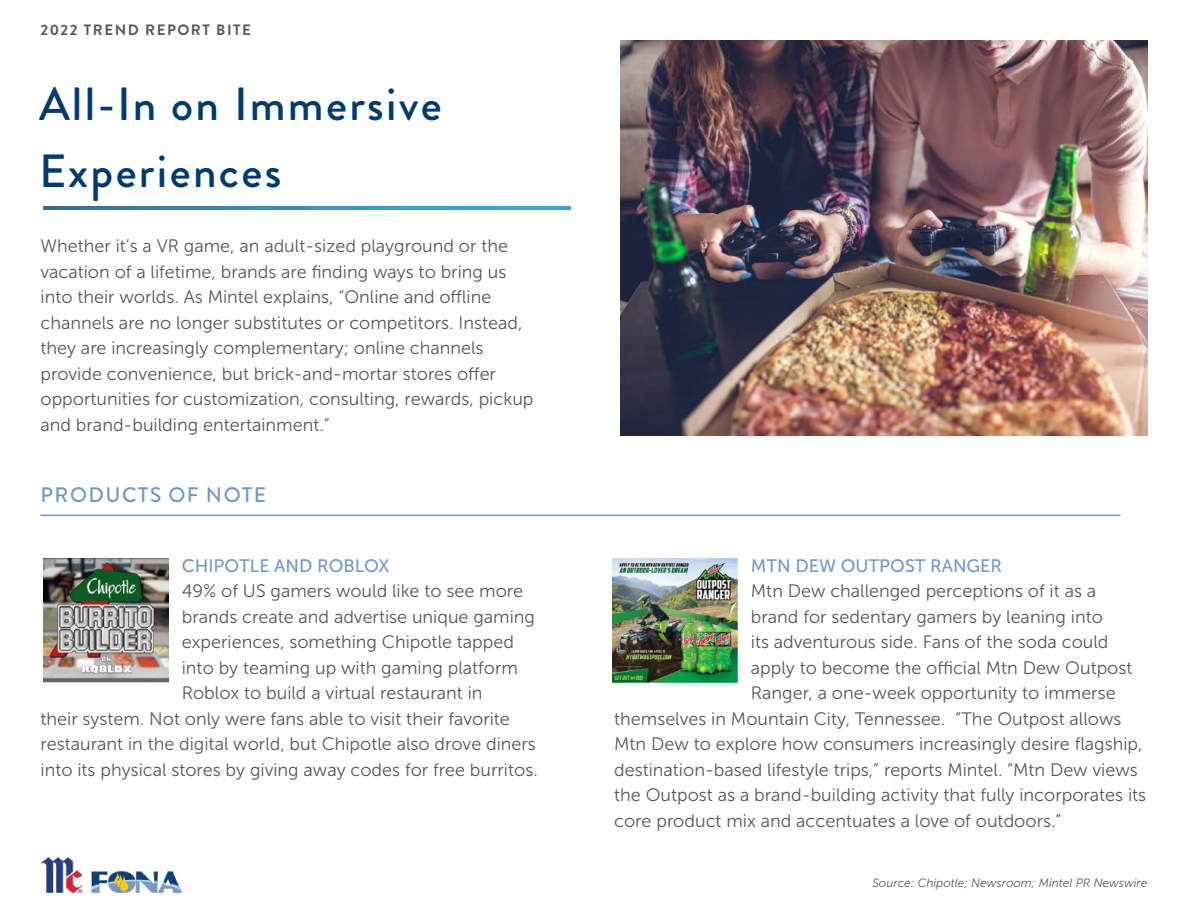
<style>
.page{position:relative;width:1188px;height:918px;background:#fff}
.page>*{position:absolute;margin:0;border:0;box-sizing:border-box;transform-origin:0 0}
.t1{font:500 46.5px/67.5px "Brandon Grotesque";letter-spacing:.05em;color:#003b70}
.t2{font:500 21px "Brandon Grotesque";letter-spacing:.07em;color:#7299c6}
.t3{font:18px/25.5px "Museo Sans 300";color:#57585a}
.t4{font:18px "Museo Sans 500";color:#7299c6}
.t5{font:700 15px "Brandon Grotesque";letter-spacing:.1em;color:#57585a}
.t6{font:italic 12px "Museo Sans 300";color:#57585a}
</style>
<div class="page">
<img style="left:621px;top:40px;width:527px;height:395px">
<svg style="left:44px;top:206px;width:527px;height:4px;background:#398ec0"></svg>
<hr style="left:40px;top:515px;width:1080px;height:1px;background:#7299c6">
<img style="left:41px;top:857px;width:141px;height:36px">
<img style="left:44px;top:558px;width:124px;height:124px">
<img style="left:613px;top:558px;width:124px;height:124px">
<p class="t5" style="left:40px;top:20px;width:212px">2022 TREND REPORT BITE</p>
<h1 class="t1" style="left:39px;top:71px;width:404px">All-In on Immersive<br>Experiences</h1>
<p class="t3" style="left:40px;top:233px;width:495px">Whether it’s a VR game, an adult-sized playground or the vacation of a lifetime, brands are finding ways to bring us into their worlds. As Mintel explains, “Online and offline channels are no longer substitutes or competitors. Instead, they are increasingly complementary; online channels provide convenience, but brick-and-mortar stores offer opportunities for customization, consulting, rewards, pickup and brand-building entertainment.”</p>
<p class="t2" style="left:41px;top:480px;width:227px">PRODUCTS OF NOTE</p>
<p class="t4" style="left:182px;top:556px;width:209px">CHIPOTLE AND ROBLOX</p>
<p class="t3" style="left:182px;top:579px;width:343px">49% of US gamers would like to see more</p>
<p class="t3" style="left:182px;top:604px;width:355px">brands create and advertise unique gaming</p>
<p class="t3" style="left:182px;top:630px;width:334px">experiences, something Chipotle tapped</p>
<p class="t3" style="left:182px;top:655px;width:338px">into by teaming up with gaming platform</p>
<p class="t3" style="left:182px;top:681px;width:302px">Roblox to build a virtual restaurant in</p>
<p class="t3" style="left:40px;top:706px;width:471px">their system. Not only were fans able to visit their favorite</p>
<p class="t3" style="left:40px;top:732px;width:497px">restaurant in the digital world, but Chipotle also drove diners</p>
<p class="t3" style="left:40px;top:757px;width:499px">into its physical stores by giving away codes for free burritos.</p>
<p class="t4" style="left:751px;top:556px;width:253px">MTN DEW OUTPOST RANGER</p>
<p class="t3" style="left:751px;top:579px;width:347px">Mtn Dew challenged perceptions of it as a</p>
<p class="t3" style="left:751px;top:604px;width:354px">brand for sedentary gamers by leaning into</p>
<p class="t3" style="left:751px;top:630px;width:359px">its adventurous side. Fans of the soda could</p>
<p class="t3" style="left:751px;top:655px;width:383px">apply to become the official Mtn Dew Outpost</p>
<p class="t3" style="left:751px;top:681px;width:366px">Ranger, a one-week opportunity to immerse</p>
<p class="t3" style="left:614px;top:706px;width:509px">themselves in Mountain City, Tennessee. “The Outpost allows</p>
<p class="t3" style="left:614px;top:732px;width:530px">Mtn Dew to explore how consumers increasingly desire flagship,</p>
<p class="t3" style="left:614px;top:757px;width:525px">destination-based lifestyle trips,” reports Mintel. “Mtn Dew views</p>
<p class="t3" style="left:614px;top:783px;width:534px">the Outpost as a brand-building activity that fully incorporates its</p>
<p class="t3" style="left:614px;top:808px;width:449px">core product mix and accentuates a love of outdoors.”</p>
<p class="t6" style="left:872px;top:876px;width:277px">Source: Chipotle; Newsroom; Mintel PR Newswire</p>
</div>
